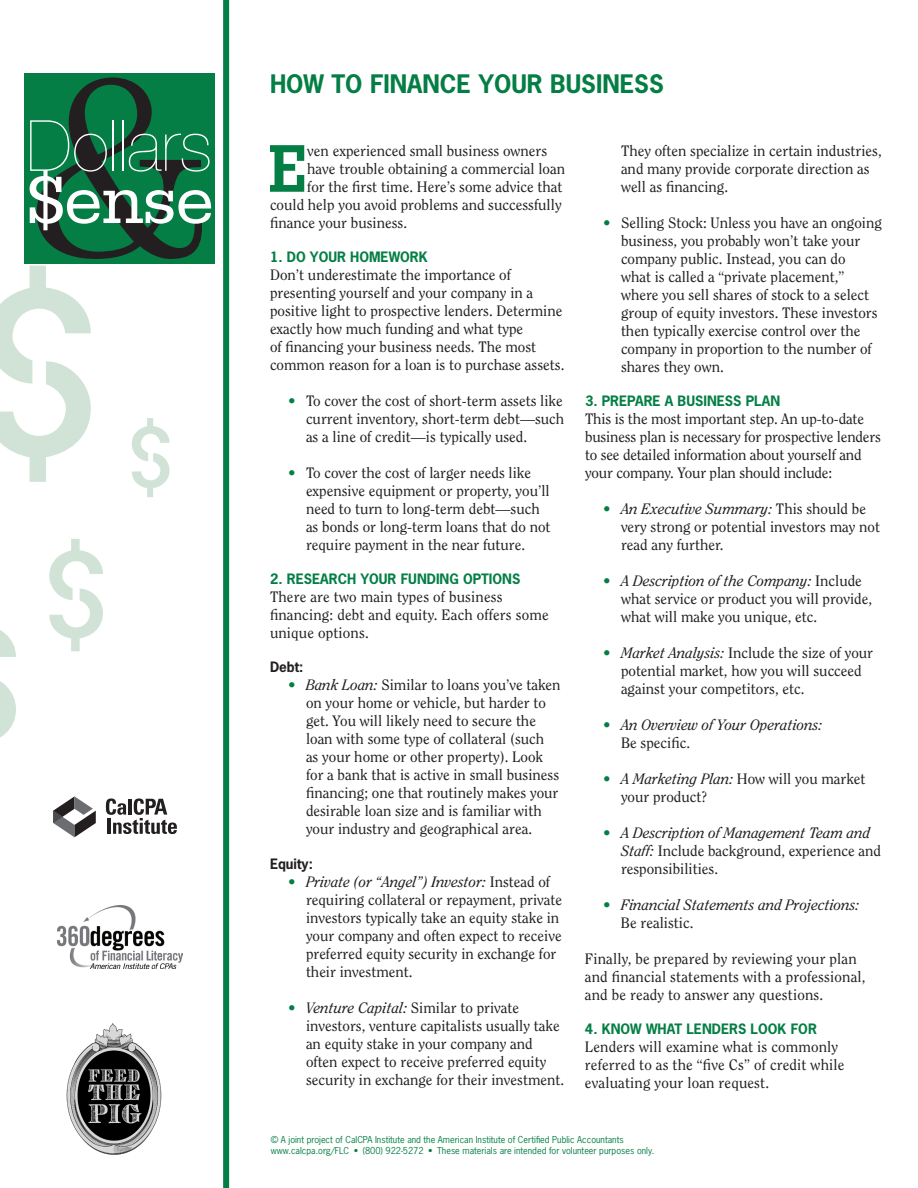
<style>
.page{position:relative;width:918px;height:1188px;background:#fff}
.page>*{position:absolute;margin:0;border:0;box-sizing:border-box;transform-origin:0 0}
.t1{font:283.5px "Housebroken Clean";color:#d1e3d6}
.t2{font:300 259.2px "Century";color:#231f20}
.t3{font:147.3px "Housebroken Clean";color:#d1e3d6}
.t4{font:103.8px "Housebroken Clean";color:#d1e3d6}
.t5{font:200 70.65px "Helvetica Neue";color:#fff}
.t6{font:70.65px "Serifa";color:#fff}
.body_text_1st{font:500 66px "Boton";color:#047e45}
.t7{font:700 24px "News Gothic";color:#047e45}
.bullet_w_space{font:15px/18px "Clearface";color:#231f20}
.body_text{font:15px/18px "Clearface";color:#231f20}
.body_text_1st-2{font:15px "Clearface";color:#231f20}
.bullet_w_space-2{font:italic 15px/18px "Clearface";color:#231f20}
.t8{font:700 13.5px "News Gothic";color:#047e45}
.t9{font:700 13.5px "News Gothic";color:#231f20}
.t10{font:9px "News Gothic";color:#047e45}
.s1{color:#047e45}
.s2{font-style:italic}
.s3{font-style:normal;color:#047e45}
.s4{font-style:normal}
</style>
<div class="page">
<div style="left:223px;top:0;width:6px;height:1188px;background:#047e45"></div>
<div style="left:25px;top:73px;width:190px;height:190px;background:#047e45"></div>
<img style="left:57px;top:905px;width:125px;height:63px">
<img style="left:66px;top:1024px;width:95px;height:130px">
<svg style="left:53px;top:796px;width:43px;height:41px"></svg>
<svg style="left:106px;top:798px;width:71px;height:36px"></svg>
<p class="t2" style="left:28px;top:18px;width:184px">&amp;</p>
<p class="t1" style="left:-32px;top:188px;width:144px">$</p>
<p class="t5" style="left:26px;top:105px;width:187px">Dollars</p>
<p class="t6" style="left:26px;top:161px;width:190px">$ense</p>
<p class="t4" style="left:124px;top:390px;width:54px">$</p>
<p class="t3" style="left:39px;top:499px;width:76px">$</p>
<p class="t7" style="left:270px;top:68px;width:395px">HOW TO FINANCE YOUR BUSINESS</p>
<p class="body_text_1st" style="left:269px;top:130px;width:40px">E</p>
<p class="body_text_1st-2" style="left:307px;top:142px;width:241px">ven experienced small business owners</p>
<p class="body_text_1st-2" style="left:307px;top:160px;width:259px">have trouble obtaining a commercial loan</p>
<p class="body_text_1st-2" style="left:307px;top:178px;width:257px">for the first time. Here’s some advice that</p>
<p class="body_text_1st-2" style="left:270px;top:196px;width:293px">could help you avoid problems and successfully</p>
<p class="body_text_1st-2" style="left:270px;top:214px;width:139px">finance your business.</p>
<p class="t8" style="left:270px;top:248px;width:159px">1. DO YOUR HOMEWORK</p>
<p class="body_text" style="left:270px;top:266px;width:296px">Don’t underestimate the importance of presenting yourself and your company in a positive light to prospective lenders. Determine exactly how much funding and what type<br>of financing your business needs. The most common reason for a loan is to purchase assets.</p>
<p class="bullet_w_space" style="left:306px;top:392px;width:260px;text-align:justify;text-indent:-18px"><span class="s1">•</span> To cover the cost of short-term assets like current inventory, short-term debt—such as a line of credit—is typically used.</p>
<p class="bullet_w_space" style="left:306px;top:464px;width:246px;text-indent:-18px"><span class="s1">•</span> To cover the cost of larger needs like expensive equipment or property, you’ll need to turn to long-term debt—such as bonds or long-term loans that do not require payment in the near future.</p>
<p class="t8" style="left:270px;top:570px;width:252px">2. RESEARCH YOUR FUNDING OPTIONS</p>
<p class="body_text" style="left:270px;top:588px;width:280px">There are two main types of business financing: debt and equity. Each offers some unique options.</p>
<p class="t9" style="left:270px;top:658px;width:35px">Debt:</p>
<p class="bullet_w_space" style="left:306px;top:676px;width:256px;text-indent:-18px"><span class="s1">•</span> <span class="s2">Bank Loan:</span> Similar to loans you’ve taken on your home or vehicle, but harder to get. You will likely need to secure the loan with some type of collateral (such<br>as your home or other property). Look for a bank that is active in small business financing; one that routinely makes your desirable loan size and is familiar with your industry and geographical area.</p>
<p class="t9" style="left:270px;top:855px;width:44px">Equity:</p>
<p class="bullet_w_space" style="left:306px;top:872px;width:258px;text-indent:-18px"><span class="s1">•</span> <span class="s2">Private (or “Angel”) Investor:</span> Instead of requiring collateral or repayment, private investors typically take an equity stake in your company and often expect to receive preferred equity security in exchange for their investment.</p>
<p class="bullet_w_space" style="left:306px;top:998px;width:260px;text-indent:-18px"><span class="s1">•</span> <span class="s2">Venture Capital:</span> Similar to private investors, venture capitalists usually take an equity stake in your company and often expect to receive preferred equity security in exchange for their investment.</p>
<p class="bullet_w_space" style="left:621px;top:142px;width:262px">They often specialize in certain industries, and many provide corporate direction as well as financing.</p>
<p class="bullet_w_space" style="left:621px;top:214px;width:262px;text-indent:-18px"><span class="s1">•</span> Selling Stock: Unless you have an ongoing business, you probably won’t take your company public. Instead, you can do<br>what is called a “private placement,” where you sell shares of stock to a select group of equity investors. These investors then typically exercise control over the company in proportion to the number of shares they own.</p>
<p class="t8" style="left:585px;top:392px;width:197px">3. PREPARE A BUSINESS PLAN</p>
<p class="body_text" style="left:585px;top:410px;width:297px">This is the most important step. An up-to-date business plan is necessary for prospective lenders to see detailed information about yourself and your company. Your plan should include:</p>
<p class="bullet_w_space" style="left:621px;top:500px;width:261px;text-indent:-18px"><span class="s1">•</span> <span class="s2">An Executive Summary:</span> This should be very strong or potential investors may not read any further.</p>
<p class="bullet_w_space" style="left:621px;top:572px;width:253px;text-indent:-18px"><span class="s1">•</span> <span class="s2">A Description of the Company:</span> Include what service or product you will provide, what will make you unique, etc.</p>
<p class="bullet_w_space" style="left:621px;top:644px;width:254px;text-indent:-18px"><span class="s1">•</span> <span class="s2">Market Analysis:</span> Include the size of your potential market, how you will succeed against your competitors, etc.</p>
<p class="bullet_w_space-2" style="left:621px;top:716px;width:203px;text-indent:-18px"><span class="s3">•</span> An Overview of Your Operations:<br><span class="s4">Be specific.</span></p>
<p class="bullet_w_space" style="left:621px;top:770px;width:246px;text-indent:-18px"><span class="s1">•</span> <span class="s2">A Marketing Plan:</span> How will you market your product?</p>
<p class="bullet_w_space" style="left:621px;top:824px;width:261px;text-indent:-18px"><span class="s1">•</span> <span class="s2">A Description of Management Team and<br>Staff:</span> Include background, experience and responsibilities.</p>
<p class="bullet_w_space-2" style="left:621px;top:896px;width:240px;text-indent:-18px"><span class="s3">•</span> Financial Statements and Projections:<br><span class="s4">Be realistic.</span></p>
<p class="body_text" style="left:585px;top:950px;width:282px">Finally, be prepared by reviewing your plan and financial statements with a professional, and be ready to answer any questions.</p>
<p class="t8" style="left:585px;top:1020px;width:233px">4. KNOW WHAT LENDERS LOOK FOR</p>
<p class="body_text" style="left:585px;top:1038px;width:261px">Lenders will examine what is commonly referred to as the “five Cs” of credit while evaluating your loan request.</p>
<p class="t10" style="left:271px;top:1134px;width:354px">© A joint project of CalCPA Institute and the American Institute of Certified Public Accountants</p>
<p class="t10" style="left:271px;top:1145px;width:385px">www.calcpa.org/FLC • (800) 922-5272 • These materials are intended for volunteer purposes only.</p>
</div>
